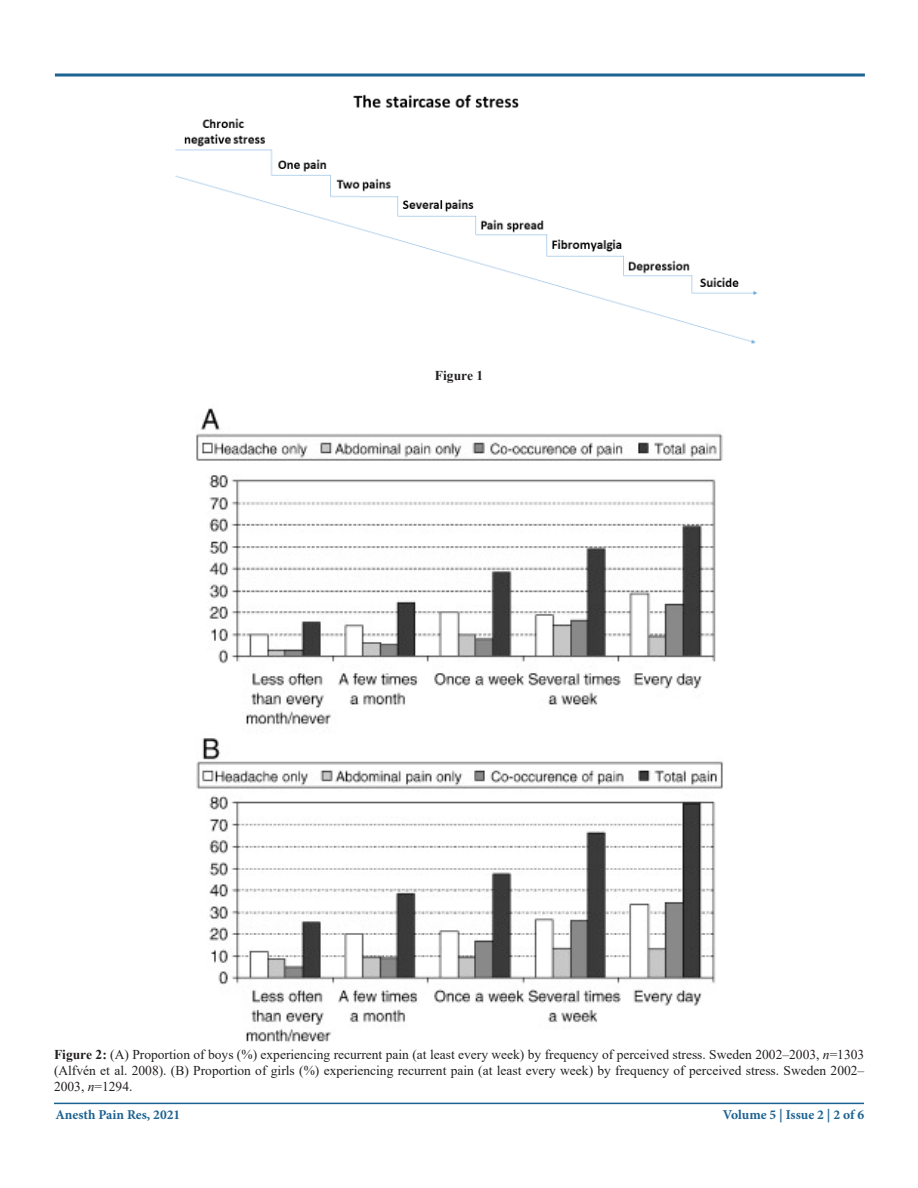
<style>
.page{position:relative;width:918px;height:1188px;background:#fff}
.page>*{position:absolute;margin:0;border:0;box-sizing:border-box;transform-origin:0 0}
.t1{font:13.5px/16.2px "Times New Roman";color:#231f20;text-align:justify}
.t2{font:700 13.5px "Minion Pro";color:#1c6292}
.t3{font:700 13.5px "Times New Roman";color:#231f20}
.s1{font-weight:700}
.s2{font-style:italic}
</style>
<div class="page">
<hr style="left:54px;top:1103px;width:810px;height:1px;background:#1c6292">
<svg style="left:54px;top:73px;width:811px;height:4px;background:#5489ad"></svg>
<img style="left:196px;top:408px;width:527px;height:635px">
<img style="left:175px;top:94px;width:583px;height:250px">
<p class="t3" style="left:435px;top:365px;width:50px">Figure 1</p>
<p class="t1" style="left:54px;top:1046px;width:812px"><span class="s1">Figure 2:</span> (A) Proportion of boys (%) experiencing recurrent pain (at least every week) by frequency of perceived stress. Sweden 2002–2003, <span class="s2">n</span>=1303 (Alfvén et al. 2008). (B) Proportion of girls (%) experiencing recurrent pain (at least every week) by frequency of perceived stress. Sweden 2002– 2003, <span class="s2">n</span>=1294.</p>
<p class="t2" style="left:55px;top:1105px;width:126px">Anesth Pain Res, 2021</p>
<p class="t2" style="left:723px;top:1106px;width:143px">Volume 5 | Issue 2 | 2 of 6</p>
</div>
